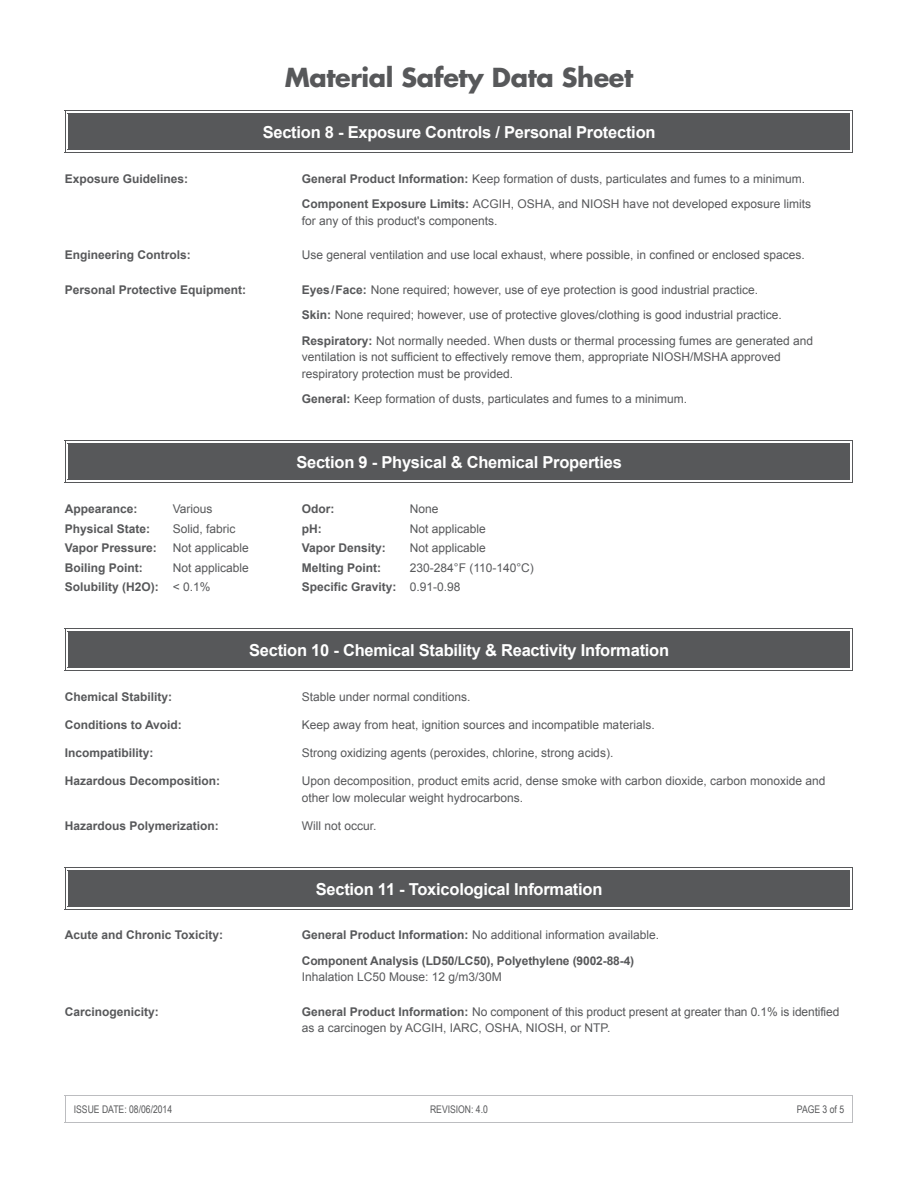
<style>
.page{position:relative;width:918px;height:1188px;background:#fff}
.page>*{position:absolute;margin:0;border:0;box-sizing:border-box;transform-origin:0 0}
.t1{font:700 25.5px "Futura LT";letter-spacing:-.015em;color:#57585a}
.t2{font:700 16.5px "Arial";letter-spacing:-.015em;color:#fff}
.t3{font:12px/19.5px "Arial";color:#57585a}
.t4{font:700 12px/19.5px "Arial";color:#57585a}
.t5{font:10.5px "Arial Narrow";color:#57585a}
.s1{font-weight:700}
.s2{font-weight:400}
</style>
<div class="page">
<hr style="left:65px;top:1122px;width:788px;height:1px;background:#bcbdc0">
<hr style="left:65px;top:1095px;width:788px;height:1px;background:#bcbdc0">
<svg style="left:65px;top:1096px;width:1px;height:26px"></svg>
<svg style="left:852px;top:1096px;width:1px;height:26px"></svg>
<div style="left:69px;top:113px;width:781px;height:37px;background:#57585a"></div>
<hr style="left:65px;top:152px;width:788px;height:1px;background:#57585a">
<hr style="left:65px;top:110px;width:788px;height:1px;background:#57585a">
<hr style="left:65px;top:110px;width:1px;height:43px;background:#57585a">
<hr style="left:852px;top:110px;width:1px;height:43px;background:#57585a">
<hr style="left:68px;top:113px;width:1px;height:37px;background:#57585a">
<div style="left:69px;top:870px;width:781px;height:37px;background:#57585a"></div>
<hr style="left:65px;top:909px;width:788px;height:1px;background:#57585a">
<hr style="left:65px;top:867px;width:788px;height:1px;background:#57585a">
<hr style="left:65px;top:867px;width:1px;height:43px;background:#57585a">
<hr style="left:852px;top:867px;width:1px;height:43px;background:#57585a">
<hr style="left:68px;top:870px;width:1px;height:37px;background:#57585a">
<div style="left:69px;top:631px;width:781px;height:37px;background:#57585a"></div>
<hr style="left:65px;top:670px;width:788px;height:1px;background:#57585a">
<hr style="left:65px;top:628px;width:788px;height:1px;background:#57585a">
<hr style="left:65px;top:628px;width:1px;height:43px;background:#57585a">
<hr style="left:852px;top:628px;width:1px;height:43px;background:#57585a">
<hr style="left:68px;top:631px;width:1px;height:37px;background:#57585a">
<div style="left:69px;top:443px;width:781px;height:37px;background:#57585a"></div>
<hr style="left:65px;top:482px;width:788px;height:1px;background:#57585a">
<hr style="left:65px;top:440px;width:788px;height:1px;background:#57585a">
<hr style="left:65px;top:440px;width:1px;height:43px;background:#57585a">
<hr style="left:852px;top:440px;width:1px;height:43px;background:#57585a">
<hr style="left:68px;top:443px;width:1px;height:37px;background:#57585a">
<h1 class="t1" style="left:285px;top:61px;width:350px">Material Safety Data Sheet</h1>
<h2 class="t2" style="left:263px;top:122px;width:394px">Section 8 - Exposure Controls / Personal Protection</h2>
<p class="t4" style="left:65px;top:169px;width:125px">Exposure Guidelines:</p>
<p class="t3" style="left:302px;top:166px;width:511px;line-height:25.5px"><span class="s1">General Product Information:</span> Keep formation of dusts, particulates and fumes to a minimum.<br><span class="s1">Component Exposure Limits:</span> ACGIH, OSHA, and NIOSH have not developed exposure limits</p>
<p class="t3" style="left:302px;top:211px;width:197px">for any of this product's components.</p>
<p class="t4" style="left:65px;top:246px;width:128px">Engineering Controls:</p>
<p class="t3" style="left:302px;top:246px;width:504px">Use general ventilation and use local exhaust, where possible, in confined or enclosed spaces.</p>
<p class="t4" style="left:65px;top:280px;width:183px">Personal Protective Equipment:</p>
<p class="t3" style="left:302px;top:277px;width:513px;line-height:25.5px"><span class="s1">Eyes/Face:</span> None required; however, use of eye protection is good industrial practice.<br><span class="s1">Skin:</span> None required; however, use of protective gloves/clothing is good industrial practice.<br><span class="s1">Respiratory:</span> Not normally needed. When dusts or thermal processing fumes are generated and</p>
<p class="t3" style="left:302px;top:349px;width:481px;line-height:16.5px">ventilation is not sufficient to effectively remove them, appropriate NIOSH/MSHA approved respiratory protection must be provided.</p>
<p class="t3" style="left:302px;top:389px;width:387px"><span class="s1">General:</span> Keep formation of dusts, particulates and fumes to a minimum.</p>
<h2 class="t2" style="left:296px;top:452px;width:327px">Section 9 - Physical &amp; Chemical Properties</h2>
<p class="t4" style="left:65px;top:499px;width:96px">Appearance:<br>Physical State:<br>Vapor Pressure:<br>Boiling Point:<br>Solubility (H2O):</p>
<p class="t3" style="left:173px;top:499px;width:78px">Various<br>Solid, fabric<br>Not applicable<br>Not applicable &lt; 0.1%</p>
<p class="t4" style="left:302px;top:499px;width:96px">Odor:<br>pH:<br>Vapor Density:<br>Melting Point:<br>Specific Gravity:</p>
<p class="t3" style="left:410px;top:499px;width:126px">None<br>Not applicable<br>Not applicable<br>230-284°F (110-140°C)<br>0.91-0.98</p>
<h2 class="t2" style="left:249px;top:639px;width:422px">Section 10 - Chemical Stability &amp; Reactivity Information</h2>
<p class="t4" style="left:65px;top:687px;width:109px">Chemical Stability:</p>
<p class="t3" style="left:302px;top:687px;width:170px">Stable under normal conditions.</p>
<p class="t4" style="left:65px;top:715px;width:119px">Conditions to Avoid:</p>
<p class="t3" style="left:302px;top:715px;width:354px">Keep away from heat, ignition sources and incompatible materials.</p>
<p class="t4" style="left:65px;top:743px;width:90px">Incompatibility:</p>
<p class="t3" style="left:302px;top:743px;width:313px">Strong oxidizing agents (peroxides, chlorine, strong acids).</p>
<p class="t4" style="left:65px;top:771px;width:157px">Hazardous Decomposition:</p>
<p class="t3" style="left:302px;top:773px;width:525px;line-height:16.5px">Upon decomposition, product emits acrid, dense smoke with carbon dioxide, carbon monoxide and other low molecular weight hydrocarbons.</p>
<p class="t4" style="left:65px;top:816px;width:156px">Hazardous Polymerization:</p>
<p class="t3" style="left:302px;top:816px;width:76px">Will not occur.</p>
<h2 class="t2" style="left:316px;top:878px;width:288px">Section 11 - Toxicological Information</h2>
<p class="t4" style="left:65px;top:926px;width:160px">Acute and Chronic Toxicity:</p>
<p class="t4" style="left:302px;top:923px;width:359px;line-height:25.5px">General Product Information: <span class="s2">No additional information available.<br></span>Component Analysis (LD50/LC50), Polyethylene (9002-88-4)</p>
<p class="t3" style="left:302px;top:968px;width:202px">Inhalation LC50 Mouse: 12 g/m3/30M</p>
<p class="t4" style="left:65px;top:1002px;width:96px">Carcinogenicity:</p>
<p class="t3" style="left:302px;top:1003px;width:539px;line-height:16.5px"><span class="s1">General Product Information:</span> No component of this product present at greater than 0.1% is identified as a carcinogen by ACGIH, IARC, OSHA, NIOSH, or NTP.</p>
<p class="t5" style="left:74px;top:1102px;width:100px">ISSUE DATE: 08/06/2014</p>
<p class="t5" style="left:430px;top:1102px;width:59px">REVISION: 4.0</p>
<p class="t5" style="left:797px;top:1102px;width:49px">PAGE 3 of 5</p>
</div>
